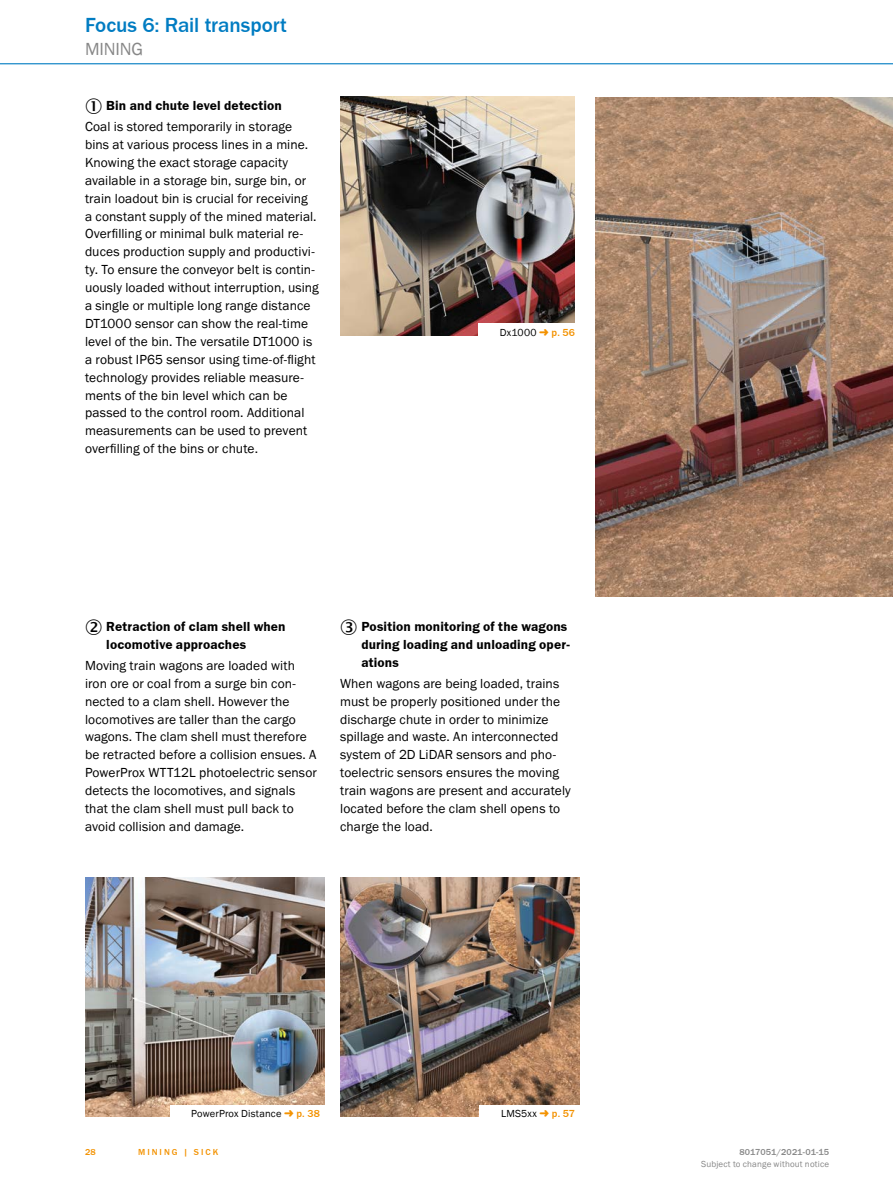
<style>
.page{position:relative;width:893px;height:1188px;background:#fff}
.page>*{position:absolute;margin:0;border:0;box-sizing:border-box;transform-origin:0 0}
.t1{font:500 21px "SICK Franklin";letter-spacing:-.005em;color:#007cc2}
.t2{font:18px "SICK Franklin";letter-spacing:-.01em;color:#878787}
.t3{font:13.5px/17.9px "SICK Franklin";letter-spacing:.005em;color:#000}
.t4{font:700 13.5px/17.9px "SICK Franklin";letter-spacing:.01em;color:#000}
.t5{font:10.5px "SICK Franklin";letter-spacing:.015em;color:#000}
.t6{font:500 10.5px "SICK Franklin";color:#f39200}
.t7{font:9px "SICK Franklin";letter-spacing:.02em;color:#878787}
.t8{font:500 9px "SICK Franklin";letter-spacing:.005em;color:#878787}
.t9{font:500 9px "SICK Franklin";letter-spacing:.225em;color:#f39200}
</style>
<div class="page">
<img style="left:595px;top:97px;width:298px;height:499px">
<hr style="left:0;top:63px;width:893px;height:1px;background:#007cc2">
<img style="left:340px;top:97px;width:234px;height:239px">
<div style="left:478px;top:323px;width:106px;height:17px;background:#fff"></div>
<img style="left:85px;top:878px;width:239px;height:239px">
<div style="left:170px;top:1105px;width:158px;height:16px;background:#fff"></div>
<img style="left:340px;top:878px;width:239px;height:239px">
<div style="left:479px;top:1105px;width:105px;height:16px;background:#fff"></div>
<h1 class="t1" style="left:85px;top:12px;width:203px">Focus 6: Rail transport</h1>
<h2 class="t2" style="left:85px;top:38px;width:60px">MINING</h2>
<p class="t4" style="left:106px;top:97px;width:177px">Bin and chute level detection</p>
<p class="t3" style="left:85px;top:118px;width:235px">Coal is stored temporarily in storage bins at various process lines in a mine.<br>Knowing the exact storage capacity available in a storage bin, surge bin, or train loadout bin is crucial for receiving<br>a constant supply of the mined material.<br>Overfilling or minimal bulk material re&shy;duces production supply and productivi&shy;ty. To ensure the conveyor belt is contin&shy;uously loaded without interruption, using a single or multiple long range distance DT1000 sensor can show the real-time level of the bin. The versatile DT1000 is a robust IP65 sensor using time-of-flight technology provides reliable measure&shy;ments of the bin level which can be passed to the control room. Additional measurements can be used to prevent overfilling of the bins or chute.</p>
<p class="t5" style="left:500px;top:326px;width:38px">Dx1000</p>
<p class="t6" style="left:552px;top:326px;width:25px">p. 56</p>
<p class="t4" style="left:106px;top:618px;width:181px">Retraction of clam shell when locomotive approaches</p>
<p class="t3" style="left:85px;top:657px;width:233px">Moving train wagons are loaded with iron ore or coal from a surge bin con&shy;nected to a clam shell. However the locomotives are taller than the cargo wagons. The clam shell must therefore be retracted before a collision ensues. A PowerProx WTT12L photoelectric sensor detects the locomotives, and signals that the clam shell must pull back to avoid collision and damage.</p>
<p class="t4" style="left:361px;top:618px;width:210px;text-indent:-21px">✓ Position monitoring of the wagons during loading and unloading oper&shy;ations</p>
<p class="t3" style="left:340px;top:674px;width:232px">When wagons are being loaded, trains must be properly positioned under the discharge chute in order to minimize spillage and waste. An interconnected system of 2D LiDAR sensors and pho&shy;toelectric sensors ensures the moving train wagons are present and accurately located before the clam shell opens to charge the load.</p>
<p class="t5" style="left:191px;top:1107px;width:92px">PowerProx Distance</p>
<p class="t6" style="left:296px;top:1107px;width:25px">p. 38</p>
<p class="t5" style="left:501px;top:1107px;width:37px">LMS5xx</p>
<p class="t6" style="left:552px;top:1107px;width:25px">p. 57</p>
<p class="t9" style="left:85px;top:1146px;width:12px">28</p>
<p class="t9" style="left:138px;top:1146px;width:82px">Mi ni ng | SICK</p>
<p class="t8" style="left:739px;top:1146px;width:91px">8017051/2021-01-15</p>
<p class="t7" style="left:701px;top:1159px;width:130px">Subject to change without notice</p>
</div>
